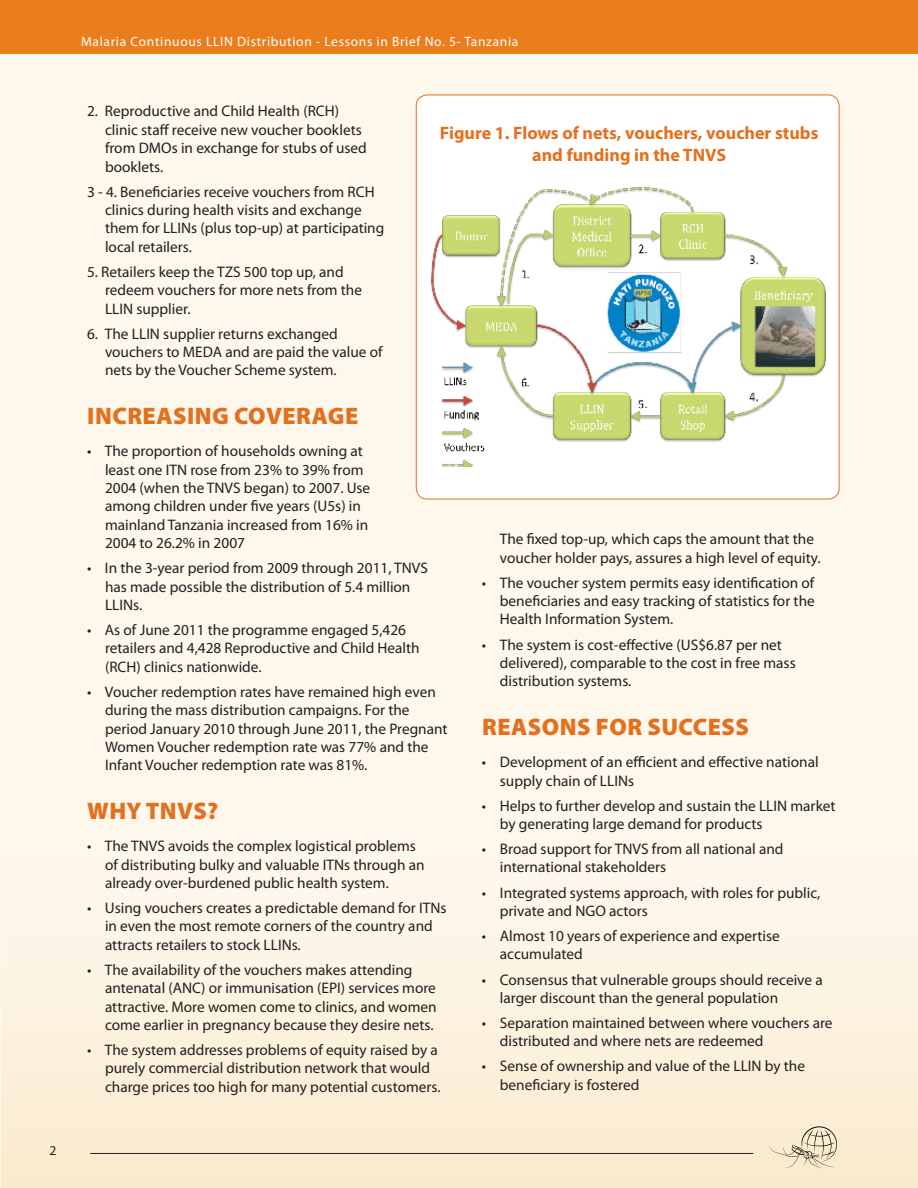
<style>
.page{position:relative;width:918px;height:1188px;background:#fff}
.page>*{position:absolute;margin:0;border:0;box-sizing:border-box;transform-origin:0 0}
.Header_1{font:900 24px "Myriad Pro";letter-spacing:.02em;color:#e4701e}
.Header_3{font:700 18px "Myriad Pro";color:#e4701e}
.Body_Main_with_bulle{font:15.3px/18.3px "Myriad Pro";color:#231f20}
.Body_Main{font:13.5px "Myriad Pro";letter-spacing:.05em;color:#fff}
.Body_Main-2{font:13.5px "Myriad Pro";color:#231f20}
</style>
<div class="page">
<div style="left:1px;top:21px;width:917px;height:1167px;background:#fdf7ec"></div>
<div style="left:2px;top:833px;width:916px;height:355px;background:linear-gradient(to bottom,#fdf9f0,#faebce)"></div>
<div style="left:0;top:0;width:918px;height:53px;background:#ea7e1d"></div>
<svg style="left:769px;top:1126px;width:68px;height:43px;background:#e3d7bd"></svg>
<hr style="left:90px;top:1153px;width:663px;height:1px;background:#231f20">
<div style="left:416px;top:95px;width:423px;height:404px;background:#fff;border-radius:11px"></div>
<img style="left:430px;top:187px;width:396px;height:280px">
<p class="Body_Main-2" style="left:50px;top:1142px;width:8px">2</p>
<p class="Body_Main" style="left:81px;top:33px;width:439px">Malaria Continuous LLIN Distribution - Lessons in Brief No. 5- Tanzania</p>
<p class="Body_Main_with_bulle" style="left:105px;top:102px;width:263px;text-indent:-18px">2. Reproductive and Child Health (RCH) clinic staff receive new voucher booklets from DMOs in exchange for stubs of used booklets.</p>
<p class="Body_Main_with_bulle" style="left:105px;top:182px;width:281px;text-indent:-18px">3 - 4. Beneficiaries receive vouchers from RCH clinics during health visits and exchange them for LLINs (plus top-up) at participating local retailers.</p>
<p class="Body_Main_with_bulle" style="left:105px;top:262px;width:259px;text-indent:-18px">5. Retailers keep the TZS 500 top up, and redeem vouchers for more nets from the<br>LLIN supplier.</p>
<p class="Body_Main_with_bulle" style="left:105px;top:324px;width:279px;text-indent:-18px">6. The LLIN supplier returns exchanged vouchers to MEDA and are paid the value of nets by the Voucher Scheme system.</p>
<p class="Header_1" style="left:87px;top:400px;width:273px">INCREASING COVERAGE</p>
<p class="Body_Main_with_bulle" style="left:105px;top:442px;width:267px;text-indent:-18px">• The proportion of households owning at least one ITN rose from 23% to 39% from 2004 (when the TNVS began) to 2007. Use among children under five years (U5s) in mainland Tanzania increased from 16% in 2004 to 26.2% in 2007</p>
<p class="Body_Main_with_bulle" style="left:105px;top:559px;width:324px;text-indent:-18px">• In the 3-year period from 2009 through 2011, TNVS has made possible the distribution of 5.4 million<br>LLINs.</p>
<p class="Body_Main_with_bulle" style="left:105px;top:621px;width:316px;text-indent:-18px">• As of June 2011 the programme engaged 5,426 retailers and 4,428 Reproductive and Child Health (RCH) clinics nationwide.</p>
<p class="Body_Main_with_bulle" style="left:105px;top:682px;width:344px;text-indent:-18px">• Voucher redemption rates have remained high even during the mass distribution campaigns. For the period January 2010 through June 2011, the Pregnant Women Voucher redemption rate was 77% and the Infant Voucher redemption rate was 81%.</p>
<p class="Header_1" style="left:87px;top:795px;width:133px">WHY TNVS?</p>
<p class="Body_Main_with_bulle" style="left:105px;top:837px;width:321px;text-indent:-18px">• The TNVS avoids the complex logistical problems of distributing bulky and valuable ITNs through an already over-burdened public health system.</p>
<p class="Body_Main_with_bulle" style="left:105px;top:899px;width:343px;text-indent:-18px">• Using vouchers creates a predictable demand for ITNs in even the most remote corners of the country and attracts retailers to stock LLINs.</p>
<p class="Body_Main_with_bulle" style="left:105px;top:960px;width:333px;text-indent:-18px">• The availability of the vouchers makes attending antenatal (ANC) or immunisation (EPI) services more attractive. More women come to clinics, and women come earlier in pregnancy because they desire nets.</p>
<p class="Body_Main_with_bulle" style="left:105px;top:1041px;width:337px;text-indent:-18px">• The system addresses problems of equity raised by a purely commercial distribution network that would charge prices too high for many potential customers.</p>
<p class="Header_3" style="left:440px;top:121px;width:380px">Figure 1. Flows of nets, vouchers, voucher stubs</p>
<p class="Header_3" style="left:532px;top:143px;width:195px">and funding in the TNVS</p>
<p class="Body_Main_with_bulle" style="left:500px;top:530px;width:322px">The fixed top-up, which caps the amount that the voucher holder pays, assures a high level of equity.</p>
<p class="Body_Main_with_bulle" style="left:500px;top:573px;width:316px;text-align:justify;text-indent:-18px">• The voucher system permits easy identification of beneficiaries and easy tracking of statistics for the Health Information System.</p>
<p class="Body_Main_with_bulle" style="left:500px;top:635px;width:297px;text-indent:-18px">• The system is cost-effective (US$6.87 per net delivered), comparable to the cost in free mass distribution systems.</p>
<p class="Header_1" style="left:482px;top:711px;width:268px">REASONS FOR SUCCESS</p>
<p class="Body_Main_with_bulle" style="left:500px;top:753px;width:320px;text-indent:-18px">• Development of an efficient and effective national supply chain of LLINs</p>
<p class="Body_Main_with_bulle" style="left:500px;top:796px;width:337px;text-indent:-18px">• Helps to further develop and sustain the LLIN market by generating large demand for products</p>
<p class="Body_Main_with_bulle" style="left:500px;top:840px;width:285px;text-indent:-18px">• Broad support for TNVS from all national and international stakeholders</p>
<p class="Body_Main_with_bulle" style="left:500px;top:883px;width:322px;text-indent:-18px">• Integrated systems approach, with roles for public, private and NGO actors</p>
<p class="Body_Main_with_bulle" style="left:500px;top:927px;width:281px;text-indent:-18px">• Almost 10 years of experience and expertise accumulated</p>
<p class="Body_Main_with_bulle" style="left:500px;top:970px;width:324px;text-indent:-18px">• Consensus that vulnerable groups should receive a larger discount than the general population</p>
<p class="Body_Main_with_bulle" style="left:500px;top:1013px;width:334px;text-indent:-18px">• Separation maintained between where vouchers are distributed and where nets are redeemed</p>
<p class="Body_Main_with_bulle" style="left:500px;top:1057px;width:307px;text-indent:-18px">• Sense of ownership and value of the LLIN by the beneficiary is fostered</p>
</div>
